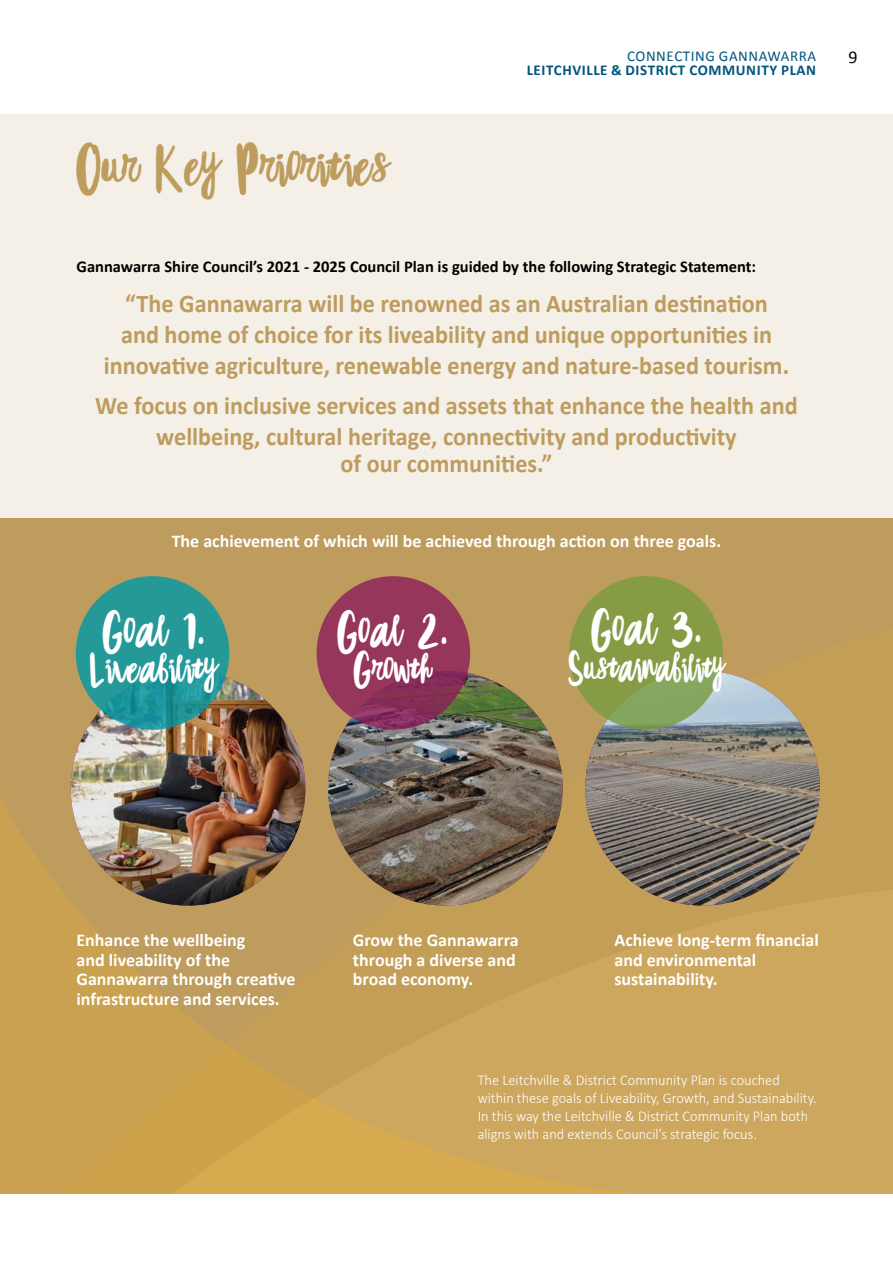
<style>
.page{position:relative;width:893px;height:1263px;background:#fff}
.page>*{position:absolute;margin:0;border:0;box-sizing:border-box;transform-origin:0 0}
.t1{font:36px "Wired Pop Free";color:#bd9c5e}
.t2{font:30.3px "Wired Pop Free";color:#fff}
.t3{font:26.25px "Wired Pop Free";color:#fff}
.t4{font:26.25px "Wired Pop Free";color:#fff;scale:.88 1}
.t5{font:700 25.5px/31px "Calibri";color:#bd9c5e;text-align:center;scale:.95 1}
.t6{font:700 18px/19.5px "Calibri";color:#fff}
.t7{font:18px "Calibri";color:#000}
.t8{font:700 16.5px "Calibri";color:#000}
.t9{font:300 15px/18px "Calibri";color:#fff;scale:.96 1}
.t10{font:700 15px "Calibri";letter-spacing:.04em;color:#00567d}
.t11{font:15px "Calibri";letter-spacing:.04em;color:#00567d}
</style>
<div class="page">
<div style="left:0;top:115px;width:893px;height:1080px;background:#f5f0e7"></div>
<div style="left:0;top:519px;width:893px;height:676px;background:#bd9c5e"></div>
<div style="left:678px;top:889px;width:215px;height:306px;background:#cea75e"></div>
<svg style="left:0;top:799px;width:678px;height:396px;fill:#c9a157"></svg>
<svg style="left:71px;top:673px;width:234px;height:232px"></svg>
<img style="left:71px;top:671px;width:234px;height:234px;border-radius:117px">
<img style="left:328px;top:671px;width:235px;height:234px;border-radius:117px">
<img style="left:585px;top:671px;width:235px;height:234px;border-radius:117px">
<svg style="left:317px;top:576px;width:153px;height:154px;background:#91345a"></svg>
<svg style="left:569px;top:576px;width:154px;height:154px;background:#859d49"></svg>
<svg style="left:76px;top:576px;width:153px;height:154px;background:#239798"></svg>
<h1 class="t1" style="left:77px;top:148px;width:314px">Our Key Priorities</h1>
<p class="t11" style="left:627px;top:47px;width:191px">CONNECTING GANNAWARRA</p>
<p class="t10" style="left:527px;top:60px;width:291px">LEITCHVILLE &amp; DISTRICT COMMUNITY PLAN</p>
<p class="t8" style="left:77px;top:256px;width:681px">Gannawarra Shire Council’s 2021 - 2025 Council Plan is guided by the following Strategic Statement:</p>
<p class="t5" style="left:104px;top:288px;width:723px">“The Gannawarra will be renowned as an Australian destination and home of choice for its liveability and unique opportunities in innovative agriculture, renewable energy and nature-based tourism.</p>
<p class="t5" style="left:95px;top:390px;width:741px">We focus on inclusive services and assets that enhance the health and wellbeing, cultural heritage, connectivity and productivity</p>
<p class="t5" style="left:340px;top:448px;width:225px">of our communities.”</p>
<p class="t6" style="left:172px;top:531px;width:551px">The achievement of which will be achieved through action on three goals.</p>
<p class="t2" style="left:103px;top:616px;width:104px">Goal 1.</p>
<p class="t3" style="left:90px;top:656px;width:129px">Liveability</p>
<p class="t2" style="left:338px;top:615px;width:112px">Goal 2.</p>
<p class="t3" style="left:354px;top:656px;width:79px">Growth</p>
<p class="t2" style="left:591px;top:614px;width:112px">Goal 3.</p>
<p class="t4" style="left:569px;top:654px;width:179px">Sustainability</p>
<p class="t7" style="left:848px;top:45px;width:11px">9</p>
<p class="t6" style="left:77px;top:930px;width:221px">Enhance the wellbeing<br>and liveability of the<br>Gannawarra through creative infrastructure and services.</p>
<p class="t6" style="left:353px;top:930px;width:167px">Grow the Gannawarra through a diverse and broad economy.</p>
<p class="t6" style="left:614px;top:930px;width:206px">Achieve long-term financial and environmental sustainability.</p>
<p class="t9" style="left:478px;top:1071px;width:355px">The Leitchville &amp; District Community Plan is couched within these goals of Liveability, Growth, and Sustainability.<br>In this way the Leitchville &amp; District Community Plan both aligns with and extends Council’s strategic focus.</p>
</div>
